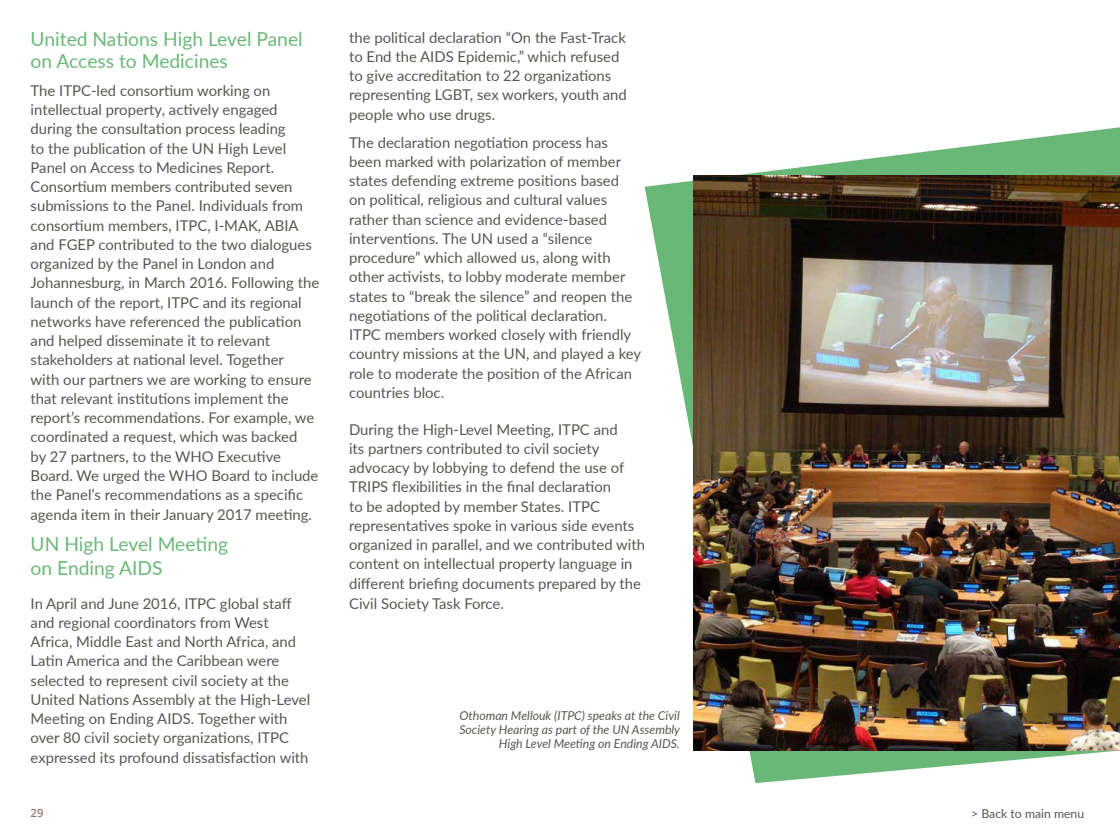
<style>
.page{position:relative;width:1120px;height:840px;background:#fff}
.page>*{position:absolute;margin:0;border:0;box-sizing:border-box;transform-origin:0 0}
.t1{font:19.25px/21.9px "Lato";color:#6ab878}
.t2{font:14.88px/19.2px "Lato";color:#575651}
.t3{font:italic 12.25px/14px "Lato";color:#575651;text-align:right}
.t4{font:12.25px "Lato";color:#575651}
.t5{font:600 11.38px "Open Sans";color:#997577}
</style>
<div class="page">
<svg style="left:645px;top:127px;width:475px;height:656px"></svg>
<img style="left:694px;top:175px;width:426px;height:576px">
<p class="t1" style="left:31px;top:27px;width:274px">United Nations High Level Panel on Access to Medicines</p>
<p class="t2" style="left:31px;top:80px;width:290px">The ITPC-led consortium working on intellectual property, actively engaged during the consultation process leading<br>to the publication of the U N High Level Panel on Access to Medicines Report.<br>Consortium members contributed seven submissions to the Panel. Individuals from consortium members, ITPC, I-MAK, ABIA and FGEP contributed to the two dialogues organized by the Panel in London and Johannesburg, in March 2016. Following the launch of the report, ITPC and its regional networks have referenced the publication and helped disseminate it to relevant stakeholders at national level. Together<br>with our partners we are working to ensure that relevant institutions implement the report’s recommendations. For example, we coordinated a request, which was backed<br>by 27 partners, to the WHO Executive Board. We urged the WHO Board to include the Panel’s recommendations as a specific agenda item in their January 2017 meeting.</p>
<p class="t1" style="left:31px;top:531px;width:199px;line-height:23.6px">U N High Level Meeting on Ending AIDS</p>
<p class="t2" style="left:31px;top:593px;width:281px">In April and June 2016, ITPC global staff and regional coordinators from West Africa, Middle East and North Africa, and Latin America and the Caribbean were selected to represent civil society at the United Nations Assembly at the High-Level Meeting on Ending AIDS. Together with over 80 civil society organizations, ITPC expressed its profound dissatisfaction with</p>
<p class="t2" style="left:349px;top:27px;width:279px">the political declaration “On the Fast-Track to End the AIDS Epidemic,” which refused to give accreditation to 22 organizations representing LGBT, sex workers, youth and people who use drugs.</p>
<p class="t2" style="left:349px;top:132px;width:294px">The declaration negotiation process has been marked with polarization of member states defending extreme positions based<br>on political, religious and cultural values rather than science and evidence-based interventions. The U N used a “silence procedure” which allowed us, along with other activists, to lobby moderate member states to “break the silence” and reopen the negotiations of the political declaration.<br>ITPC members worked closely with friendly country missions at the UN, and played a key role to moderate the position of the African countries bloc.</p>
<p class="t2" style="left:349px;top:419px;width:298px">During the High-Level Meeting, ITPC and<br>its partners contributed to civil society advocacy by lobbying to defend the use of TRIPS flexibilities in the final declaration<br>to be adopted by member States. ITPC representatives spoke in various side events organized in parallel, and we contributed with content on intellectual property language in different briefing documents prepared by the Civil Society Task Force.</p>
<p class="t3" style="left:459px;top:708px;width:222px">Othoman Mellouk (ITPC) speaks at the Civil<br>Society Hearing as part of the UN Assembly<br>High Level Meeting on Ending AIDS.</p>
<p class="t5" style="left:31px;top:805px;width:14px">29</p>
<p class="t4" style="left:971px;top:805px;width:115px">&gt; Back to main menu</p>
</div>
